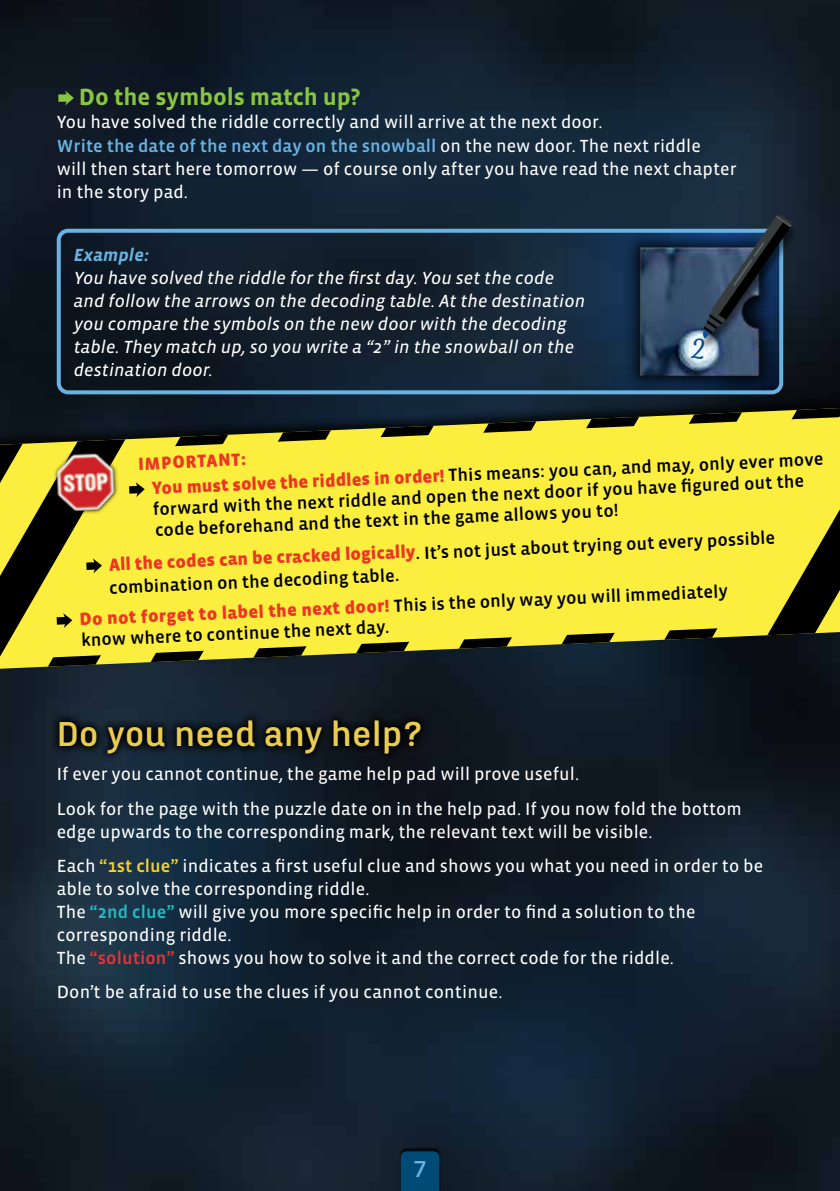
<style>
.page{position:relative;width:840px;height:1191px;background:#fff}
.page>*{position:absolute;margin:0;border:0;box-sizing:border-box;transform-origin:0 0}
.t1{font:700 36px "Marianina X Wd FY";color:#e9cd51}
.t2{font:700 26px "Amberly";color:#0e4e96}
.t3{font:700 24px "Vista Sans OT";letter-spacing:-.005em;color:#88c540}
.t4{font:700 24px "Marianina X Wd FY";color:#69b3e3}
.t5{font:18px/23px "Vista Sans OT";letter-spacing:.005em;color:#fff}
.t6{font:500 18px/20.2px "Vista Sans OT";color:#000}
.t7{font:italic 18px/23px "Vista Sans OT";letter-spacing:.005em;color:#fff}
.t8{font:900 18px/28.8px "Vista Sans OT";color:#ee3524}
.t9{font:italic 700 18px "Vista Sans OT";letter-spacing:.005em;color:#69b3e3}
.s1{font-weight:500;color:#69b3e3}
.s2{font-weight:500;color:#000}
.s3{font-weight:900;color:#ee3524}
.s4{font-weight:500;color:#f5d32b}
.s5{font-weight:500;color:#20bec6}
.s6{font-weight:500;color:#ee3130}
</style>
<div class="page">
<img style="left:0;top:0;width:839px;height:1191px">
<div style="left:57px;top:229px;width:725px;height:165px;border:4px solid #69b3e3;border-radius:9px"></div>
<div style="left:697px;top:217px;width:101px;height:135px;background:#000;opacity:.5"></div>
<svg style="left:558px;top:214px;width:233px;height:178px;background:#263d56"></svg>
<svg style="left:50px;top:710px;width:380px;height:53px;background:#0d161e"></svg>
<div style="left:0;top:392px;width:839px;height:287px;background:#000;opacity:.75"></div>
<svg style="left:0;top:408px;width:839px;height:258px;background:#353b24"></svg>
<svg style="left:19px;top:417px;width:820px;height:242px;background:#d5cb38"></svg>
<div style="left:52px;top:449px;width:67px;height:66px;background:#000;opacity:.74"></div>
<img style="left:54px;top:449px;width:64px;height:66px">
<svg style="left:129px;top:482px;width:16px;height:15px"></svg>
<svg style="left:86px;top:558px;width:16px;height:15px"></svg>
<svg style="left:57px;top:613px;width:15px;height:15px"></svg>
<div style="left:398px;top:1147px;width:43px;height:44px;background:#000;opacity:.75"></div>
<div style="left:400px;top:1151px;width:39px;height:40px;background:#004b75"></div>
<svg style="left:58px;top:91px;width:16px;height:14px"></svg>
<h3 class="t3" style="left:79px;top:85px;width:283px">Do the symbols match up?</h3>
<p class="t5" style="left:57px;top:111px;width:681px">You have solved the riddle correctly and will arrive at the next door.<br><span class="s1">Write the date of the next day on the snowball</span> on the new door. The next riddle<br>will then start here tomorrow — of course only after you have read the next chapter in the story pad.</p>
<p class="t9" style="left:74px;top:246px;width:76px">Example:</p>
<p class="t7" style="left:74px;top:267px;width:512px">You have solved the riddle for the first day. You set the code and follow the arrows on the decoding table. At the destination you compare the symbols on the new door with the decoding table. They match up, so you write a “2” in the snowball on the destination door.</p>
<h2 class="t2" style="left:691px;top:333px;width:15px">2</h2>
<p class="t8" style="left:150px;top:450px;width:673px;text-indent:-13px;rotate:-3deg">IMPORTANT:<br>You must solve the riddles in order! <span class="s2">This means: you can, and may, only ever move</span></p>
<p class="t6" style="left:152px;top:502px;width:653px;rotate:-3deg">forward with the next riddle and open the next door if you have fi gured out the code beforehand and the text in the game allows you to!</p>
<p class="t6" style="left:108px;top:562px;width:668px;line-height:18px;rotate:-3deg"><sup>All</sup> <sup>the</sup> <sup>codes</sup> <sup>can</sup> <sup>be</sup> <sup>cracked</sup> <sup>logically</sup>. It’s not just about trying out every possible combination on the decoding table.</p>
<p class="t6" style="left:79px;top:615px;width:650px;line-height:18.2px;rotate:-3deg"><sup>Do</sup> <sup>not</sup> <sup>forget</sup> <sup>to</sup> <sup>labe</sup><span class="s3">l the next door!</span> This is the only way you will immediately know where to continue the next day.</p>
<h1 class="t1" style="left:57px;top:714px;width:368px">Do you need any help?</h1>
<p class="t5" style="left:57px;top:757px;width:686px;line-height:34.4px">If ever you cannot continue, the game help pad will prove useful.<br>Look for the page with the puzzle date on in the help pad. If you now fold the bottom</p>
<p class="t5" style="left:57px;top:814px;width:707px;line-height:34.4px">edge upwards to the corresponding mark, the relevant text will be visible.<br>Each <span class="s4">“1st clue”</span> indicates a first useful clue and shows you what you need in order to be</p>
<p class="t5" style="left:57px;top:877px;width:640px">able to solve the corresponding riddle.<br>The <span class="s5">“2nd clue”</span> will give you more specific help in order to find a solution to the corresponding riddle.<br>The <span class="s6">“solution”</span> shows you how to solve it and the correct code for the riddle.</p>
<p class="t5" style="left:57px;top:981px;width:447px">Don’t be afraid to use the clues if you cannot continue.</p>
<h3 class="t4" style="left:412px;top:1156px;width:16px">7</h3>
</div>
